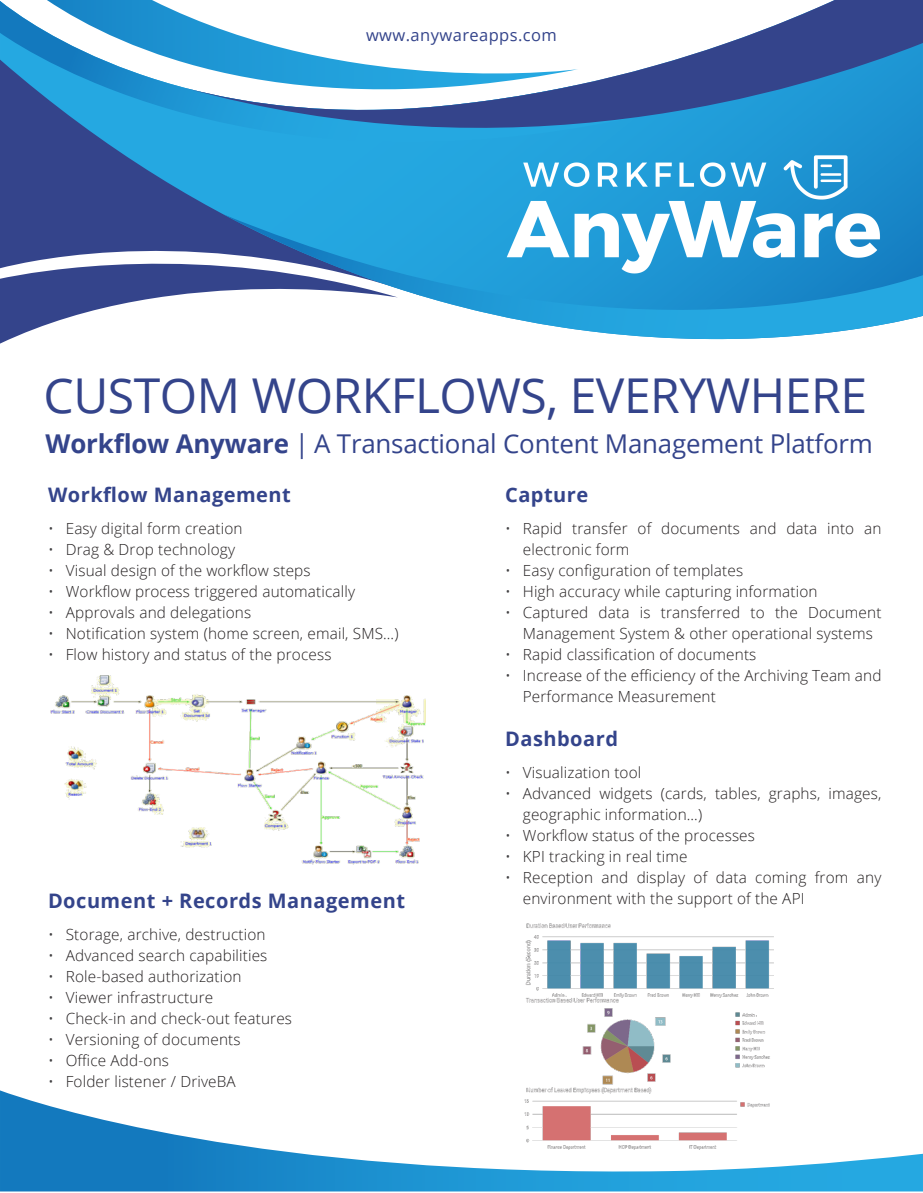
<style>
.page{position:relative;width:923px;height:1193px;background:#fff}
.page>*{position:absolute;margin:0;border:0;box-sizing:border-box;transform-origin:0 0}
.t1{font:48px "Open Sans";letter-spacing:-.01em;color:#34448b}
.t2{font:25.8px "Open Sans";letter-spacing:-.01em;color:#34448b}
.t3{font:700 19.95px "Open Sans";letter-spacing:.025em;color:#34448b}
.t4{font:16.5px "Open Sans";letter-spacing:.025em;color:#34448b}
.t5{font:300 15.3px/21px "Open Sans";letter-spacing:.01em;color:#231f20}
.t6{font:300 15.3px/21px "Open Sans";color:#414042;text-align:justify}
.s1{font-weight:700}
</style>
<div class="page">
<svg style="left:0;top:197px;width:421px;height:147px;background:#3362a4"></svg>
<svg style="left:0;top:1px;width:421px;height:196px;background:#3275b4"></svg>
<svg style="left:184px;top:0;width:738px;height:178px"></svg>
<svg style="left:223px;top:214px;width:198px;height:130px"></svg>
<svg style="left:0;top:240px;width:398px;height:103px"></svg>
<svg style="left:47px;top:0;width:531px;height:126px"></svg>
<img style="left:421px;top:62px;width:481px;height:278px">
<img style="left:525px;top:923px;width:249px;height:167px">
<svg style="left:0;top:1090px;width:922px;height:101px"></svg>
<img style="left:51px;top:675px;width:374px;height:190px">
<img style="left:902px;top:58px;width:20px;height:263px">
<p class="t4" style="left:366px;top:24px;width:192px">www.anywareapps.com</p>
<h1 class="t1" style="left:43px;top:362px;width:824px">CUSTOM WORKFLOWS, EVERYWHERE</h1>
<h2 class="t2" style="left:46px;top:426px;width:828px"><span class="s1">Workflow Anyware</span> | A Transactional Content Management Platform</h2>
<h3 class="t3" style="left:48px;top:480px;width:244px">Workflow Management</h3>
<p class="t6" style="left:48px;top:517px;width:7px">• • • • • • •</p>
<p class="t5" style="left:66px;top:517px;width:334px">Easy digital form creation<br>Drag &amp; Drop technology<br>Visual design of the workflow steps<br>Workflow process triggered automatically Approvals and delegations<br>Notification system (home screen, email, SMS…)<br>Flow history and status of the process</p>
<h3 class="t3" style="left:48px;top:886px;width:358px">Document + Records Management</h3>
<p class="t6" style="left:48px;top:923px;width:7px">• • • • • • • •</p>
<p class="t5" style="left:66px;top:923px;width:228px">Storage, archive, destruction<br>Advanced search capabilities<br>Role-based authorization<br>Viewer infrastructure<br>Check-in and check-out features<br>Versioning of documents<br>Office Add-ons<br>Folder listener / DriveBA</p>
<h3 class="t3" style="left:505px;top:480px;width:85px">Capture</h3>
<p class="t6" style="left:505px;top:517px;width:7px">•</p>
<p class="t6" style="left:505px;top:559px;width:7px">• • •</p>
<p class="t6" style="left:505px;top:643px;width:7px">• •</p>
<p class="t5" style="left:522px;top:517px;width:360px">Rapid transfer of documents and data into an electronic form<br>Easy configuration of templates<br>High accuracy while capturing information Captured data is transferred to the Document Management System &amp; other operational systems Rapid classification of documents<br>Increase of the efficiency of the Archiving Team and Performance Measurement</p>
<h3 class="t3" style="left:505px;top:724px;width:114px">Dashboard</h3>
<p class="t6" style="left:505px;top:761px;width:7px">• •</p>
<p class="t6" style="left:505px;top:824px;width:7px">• • •</p>
<p class="t5" style="left:522px;top:761px;width:360px">Visualization tool<br>Advanced widgets (cards, tables, graphs, images, geographic information…)<br>Workflow status of the processes<br>KPI tracking in real time<br>Reception and display of data coming from any environment with the support of the API</p>
</div>
